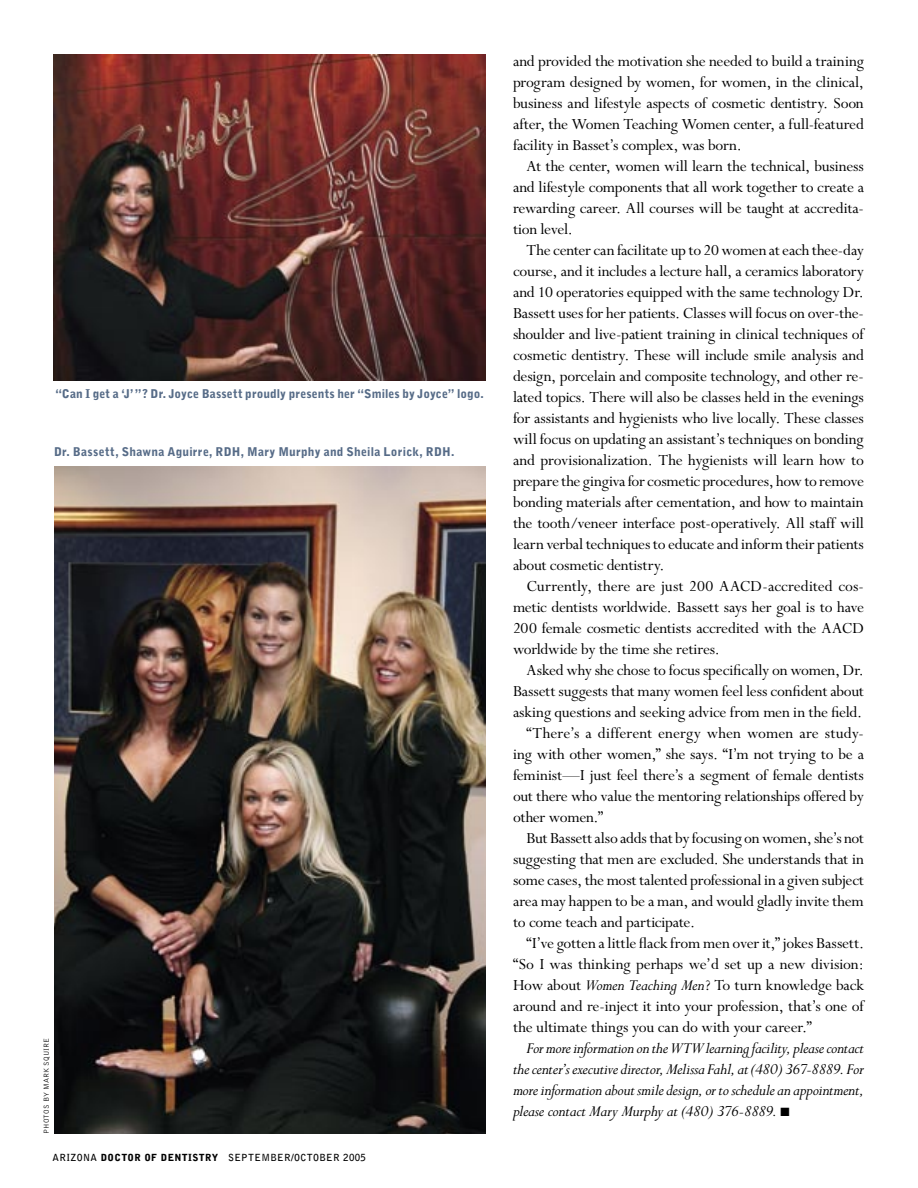
<style>
.page{position:relative;width:918px;height:1188px;background:#fff}
.page>*{position:absolute;margin:0;border:0;box-sizing:border-box;transform-origin:0 0}
.Text{font:17.25px/21px "Perpetua";letter-spacing:-.01em;color:#000;text-align:justify}
.Text-2{font:italic 17.25px/21px "Perpetua";letter-spacing:-.02em;color:#000;text-align:justify}
.t1{font:900 12px "Bell Gothic";letter-spacing:.015em;color:#566b87}
.t2{font:700 9.75px "Bell Gothic";letter-spacing:.04em;color:#000}
.Photo_Credit{font:300 7.5px "Bell Gothic";letter-spacing:.02em;color:#000}
.s1{font-weight:900}
.s2{font-style:italic}
</style>
<div class="page">
<img style="left:54px;top:54px;width:432px;height:326px">
<img style="left:54px;top:467px;width:432px;height:667px">
<p class="t1" style="left:55px;top:386px;width:430px">“Can I get a ‘J’”? Dr. Joyce Bassett proudly presents her “Smiles by Joyce” logo.</p>
<p class="t1" style="left:54px;top:445px;width:402px">Dr. Bassett, Shawna Aguirre, RDH, Mary Murphy and Sheila Lorick, RDH.</p>
<p class="Photo_Credit" style="left:42px;top:1134px;width:98px;rotate:-90deg">PHOTOS BY MARK SQUIRE</p>
<p class="t2" style="left:53px;top:1151px;width:315px">ARIZONA <span class="s1">DOCTOR OF DENTISTRY</span> SEPTEMBER/OCTOBER 2005</p>
<p class="Text" style="left:513px;top:51px;width:352px">and provided the motivation she needed to build a training program designed by women, for women, in the clinical, business and lifestyle aspects of cosmetic dentistry. Soon after, the Women Teaching Women center, a full-featured facility in Basset’s complex, was born.</p>
<p class="Text" style="left:513px;top:156px;width:353px;text-indent:14px">At the center, women will learn the technical, business and lifestyle components that all work together to create a rewarding career. All courses will be taught at accredita&shy;tion level.</p>
<p class="Text" style="left:513px;top:240px;width:353px;text-indent:14px">The center can facilitate up to 20 women at each thee-day course, and it includes a lecture hall, a ceramics laboratory and 10 operatories equipped with the same technology Dr.<br>Bassett uses for her patients. Classes will focus on over-the&shy;shoulder and live-patient training in clinical techniques of cosmetic dentistry. These will include smile analysis and design, porcelain and composite technology, and other re&shy;lated topics. There will also be classes held in the evenings for assistants and hygienists who live locally. These classes will focus on updating an assistant’s techniques on bonding and provisionalization. The hygienists will learn how to prepare the gingiva for cosmetic procedures, how to remove bonding materials after cementation, and how to maintain the tooth/veneer interface post-operatively. All staff will learn verbal techniques to educate and inform their patients about cosmetic dentistry.</p>
<p class="Text" style="left:513px;top:576px;width:353px;text-indent:14px">Currently, there are just 200 AACD-accredited cos&shy;metic dentists worldwide. Bassett says her goal is to have 200 female cosmetic dentists accredited with the AACD worldwide by the time she retires.</p>
<p class="Text" style="left:513px;top:660px;width:353px;text-indent:14px">Asked why she chose to focus specifically on women, Dr.<br>Bassett suggests that many women feel less confident about asking questions and seeking advice from men in the field.</p>
<p class="Text" style="left:513px;top:723px;width:353px;text-indent:14px">“There’s a different energy when women are study&shy;ing with other women,” she says. “I’m not trying to be a feminist—I just feel there’s a segment of female dentists out there who value the mentoring relationships offered by other women.”</p>
<p class="Text" style="left:513px;top:828px;width:353px;text-indent:14px">But Bassett also adds that by focusing on women, she’s not suggesting that men are excluded. She understands that in some cases, the most talented professional in a given subject area may happen to be a man, and would gladly invite them to come teach and participate.</p>
<p class="Text" style="left:513px;top:933px;width:353px;text-indent:14px">“I’ve gotten a little flack from men over it,” jokes Bassett. “So I was thinking perhaps we’d set up a new division:<br>How about <span class="s2">Women Teaching Men</span>? To turn knowledge back around and re-inject it into your profession, that’s one of the ultimate things you can do with your career.”</p>
<p class="Text-2" style="left:513px;top:1038px;width:352px;text-indent:14px">For more information on the WTW learning facility, please contact the center’s executive director, Melissa Fahl, at (480) 367-8889. For more information about smile design, or to schedule an appointment, please contact Mary Murphy at (480) 376-8889. ■</p>
</div>
